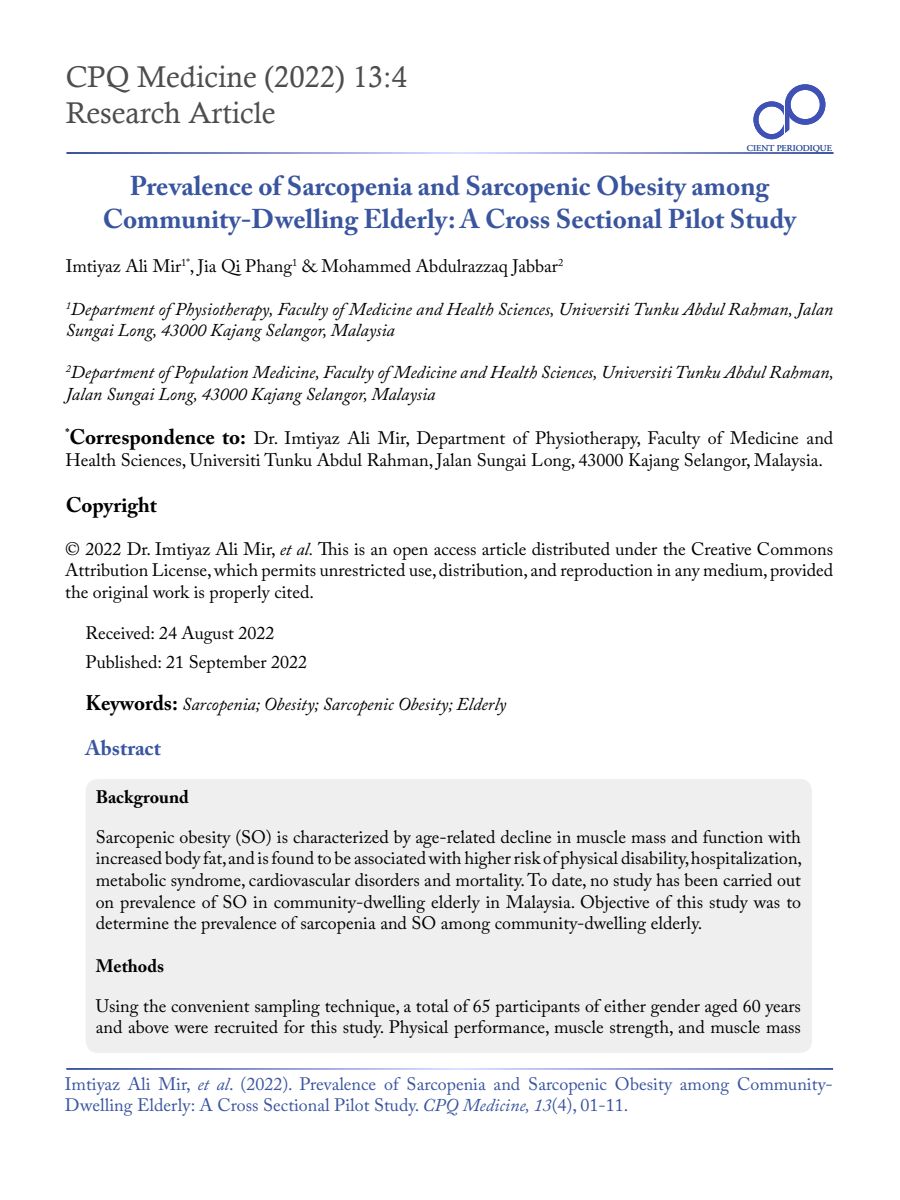
<style>
.page{position:relative;width:900px;height:1200px;background:#fff}
.page>*{position:absolute;margin:0;border:0;box-sizing:border-box;transform-origin:0 0}
.t1{font:30px/36px "Calisto";color:#4d4d4f}
.t2{font:700 27px/32.4px "Adobe Caslon Pro";color:#3955a0;text-align:center}
.t3{font:700 21px "Adobe Caslon Pro";color:#000}
.t4{font:700 21px "Adobe Caslon Pro";color:#3955a0}
.t5{font:18px/21.6px "Adobe Caslon Pro";color:#000}
.t6{font:italic 18px/21.6px "Adobe Caslon Pro";color:#000}
.t7{font:18px/21.6px "Adobe Caslon Pro";color:#3955a0}
.t8{font:700 18px "Adobe Caslon Pro";color:#000}
.t9{font:9px "Adobe Garamond Pro";color:#3955a0}
.s1{font-weight:700;font-size:21px}
.s2{font-style:italic}
.s3{font-weight:700;font-style:normal;font-size:21px}
</style>
<div class="page">
<div style="left:86px;top:779px;width:726px;height:274px;background:#efeff0;border-radius:12px"></div>
<div style="left:753px;top:101px;width:37px;height:38px;border:5px solid #3f51b5;border-radius:50%"></div>
<svg style="left:784px;top:106px;width:6px;height:23px"></svg>
<hr style="left:785px;top:105px;width:4px;height:29px;background:#3f51b5">
<svg style="left:783px;top:129px;width:7px;height:6px"></svg>
<div style="left:785px;top:84px;width:40px;height:41px;border:6px solid #3f51b5;border-radius:50%"></div>
<h1 class="t1" style="left:66px;top:59px;width:343px">CPQ Medicine (2022) 13:4<br>Research Article</h1>
<p class="t9" style="left:747px;top:142px;width:86px">CIENT PERIODIQUE</p>
<h2 class="t2" style="left:103px;top:170px;width:695px">Prevalence of Sarcopenia and Sarcopenic Obesity among<br>Community-Dwelling Elderly: A Cross Sectional Pilot Study</h2>
<p class="t5" style="left:66px;top:255px;width:499px">Imtiyaz Ali Mir<sup>1*</sup>, Jia Qi Phang<sup>1</sup> &amp; Mohammed Abdulrazzaq Jabbar<sup>2</sup></p>
<p class="t6" style="left:66px;top:298px;width:769px"><sup>1</sup>Department of Physiotherapy, Faculty of Medicine and Health Sciences, Universiti Tunku Abdul Rahman, Jalan<br>Sungai Long, 43000 Kajang Selangor, Malaysia</p>
<p class="t6" style="left:66px;top:361px;width:770px"><sup>2</sup>Department of Population Medicine, Faculty of Medicine and Health Sciences, Universiti Tunku Abdul Rahman,<br>Jalan Sungai Long, 43000 Kajang Selangor, Malaysia</p>
<p class="t5" style="left:65px;top:427px;width:769px"><sup>*</sup><span class="s1">Correspondence to:</span> Dr. Imtiyaz Ali Mir, Department of Physiotherapy, Faculty of Medicine and<br>Health Sciences, Universiti Tunku Abdul Rahman, Jalan Sungai Long, 43000 Kajang Selangor, Malaysia.</p>
<p class="t3" style="left:66px;top:493px;width:93px">Copyright</p>
<p class="t5" style="left:65px;top:538px;width:770px;text-align:justify">© 2022 Dr. Imtiyaz Ali Mir, <span class="s2">et al.</span> This is an open access article distributed under the Creative Commons Attribution License, which permits unrestricted use, distribution, and reproduction in any medium, provided the original work is properly cited.</p>
<p class="t5" style="left:86px;top:618px;width:223px;line-height:29.4px">Received: 24 August 2022<br>Published: 21 September 2022</p>
<p class="t6" style="left:86px;top:693px;width:422px"><span class="s3">Keywords:</span> Sarcopenia; Obesity; Sarcopenic Obesity; Elderly</p>
<p class="t4" style="left:86px;top:735px;width:77px">Abstract</p>
<p class="t8" style="left:96px;top:786px;width:95px">Background</p>
<p class="t5" style="left:96px;top:826px;width:708px;text-align:justify">Sarcopenic obesity (SO) is characterized by age-related decline in muscle mass and function with increased body fat, and is found to be associated with higher risk of physical disability, hospitalization, metabolic syndrome, cardiovascular disorders and mortality. To date, no study has been carried out on prevalence of SO in community-dwelling elderly in Malaysia. Objective of this study was to determine the prevalence of sarcopenia and SO among community-dwelling elderly.</p>
<p class="t8" style="left:96px;top:955px;width:70px">Methods</p>
<p class="t5" style="left:96px;top:995px;width:707px">Using the convenient sampling technique, a total of 65 participants of either gender aged 60 years and above were recruited for this study. Physical performance, muscle strength, and muscle mass</p>
<p class="t7" style="left:65px;top:1073px;width:769px">Imtiyaz Ali Mir, <span class="s2">et al</span>. (2022). Prevalence of Sarcopenia and Sarcopenic Obesity among Community-<br>Dwelling Elderly: A Cross Sectional Pilot Study. <span class="s2">CPQ Medicine, 13</span>(4), 01-11.</p>
</div>
